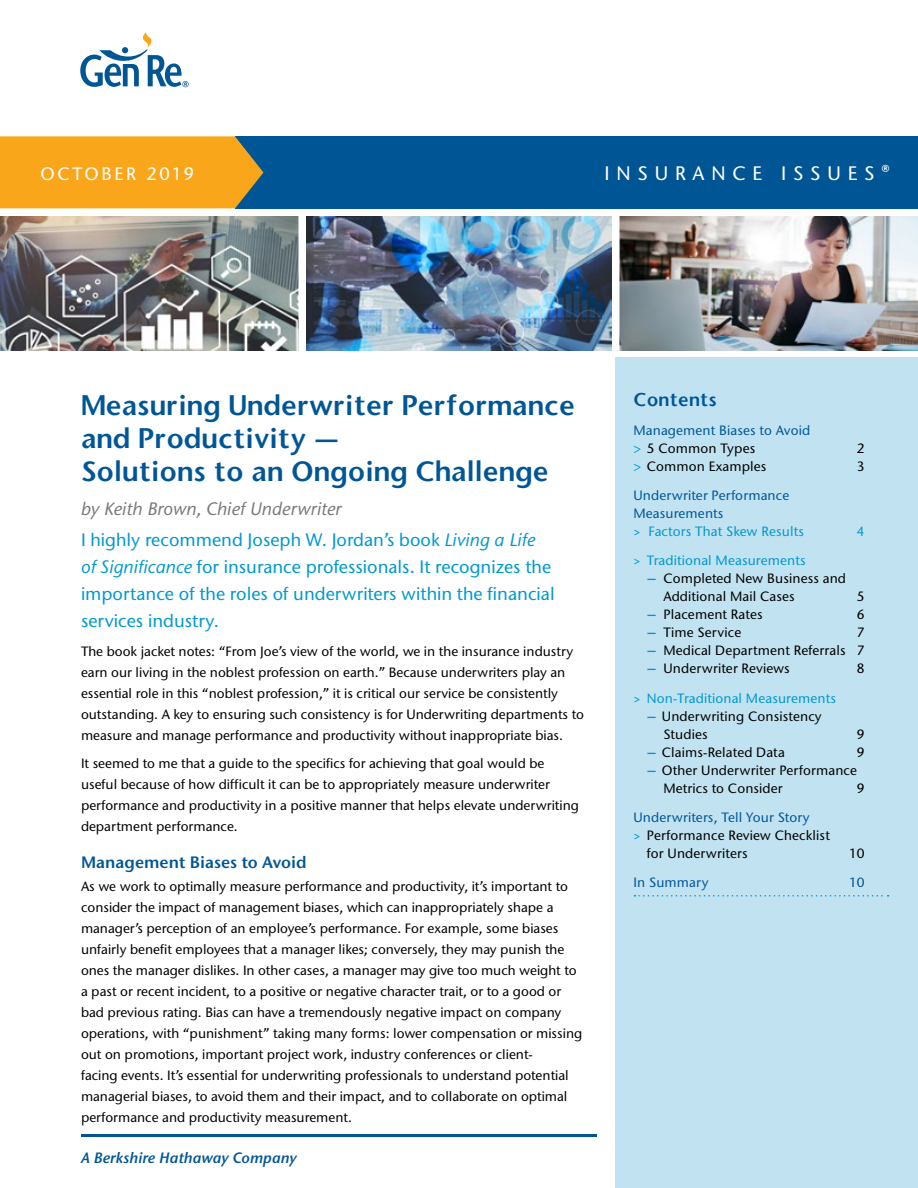
<style>
.page{position:relative;width:918px;height:1188px;background:#fff}
.page>*{position:absolute;margin:0;border:0;box-sizing:border-box;transform-origin:0 0}
.t1{font:27px/33px "Stone Sans Semi Boold";color:#005695}
.t2{font:19.5px "Stone Sans GC Re";letter-spacing:.35em;color:#fff}
.t3{font:18px/27px "Stone Sans GC Re";color:#0099cd}
.t4{font:italic 18px "Stone Sans GC Re";color:#77787b}
.t5{font:18px "Stone Sans GC Re";letter-spacing:.15em;color:#fff}
.t6{font:18px "Stone Sans Semi Boold";letter-spacing:.01em;color:#005695}
.t7{font:600 16.5px "Stone Sans GC Re";color:#005695}
.t8{font:italic 600 15px "Stone Sans GC Re";color:#005695}
.t9{font:13.5px/21px "Stone Sans GC Re";color:#000}
.t10{font:13.5px/18px "Stone Sans GC Re";letter-spacing:.01em;color:#005695}
.t11{font:13.5px "Stone Sans GC Re";letter-spacing:.01em;color:#0099cd}
.s1{font-style:italic}
.s2{font-family:"Stone Sans Semi Boold";color:#0099c7}
.s3{color:#000}
.s4{color:#0099cd}
</style>
<div class="page">
<div style="left:615px;top:357px;width:303px;height:831px;background:#c1e2f1"></div>
<hr style="left:81px;top:1134px;width:516px;height:3px;background:#005695">
<svg style="left:80px;top:32px;width:109px;height:55px"></svg>
<div style="left:235px;top:136px;width:683px;height:72px;background:#005695"></div>
<div style="left:0;top:136px;width:263px;height:72px;background:#faa61a"></div>
<img style="left:0;top:216px;width:298px;height:135px">
<img style="left:619px;top:216px;width:299px;height:135px">
<img style="left:306px;top:216px;width:306px;height:135px">
<svg style="left:634px;top:895px;width:255px;height:2px"></svg>
<h3 class="t5" style="left:40px;top:162px;width:155px">OCTOBER 2019</h3>
<h2 class="t2" style="left:604px;top:162px;width:287px">INSURANCE ISSUES®</h2>
<h1 class="t1" style="left:81px;top:388px;width:495px">Measuring Underwriter Performance and Productivity —<br>Solutions to an Ongoing Challenge</h1>
<h3 class="t4" style="left:81px;top:498px;width:262px">by Keith Brown, Chief Underwriter</h3>
<h3 class="t3" style="left:81px;top:526px;width:475px">I highly recommend Joseph W. Jordan’s book <span class="s1">Living a Life of Significance</span> for insurance professionals. It recognizes the importance of the roles of underwriters within the financial services industry.</h3>
<p class="t9" style="left:81px;top:641px;width:505px">The book jacket notes: “From Joe’s view of the world, we in the insurance industry earn our living in the noblest profession on earth.” Because underwriters play an essential role in this “noblest profession,” it is critical our service be consistently outstanding. A key to ensuring such consistency is for Underwriting departments to measure and manage performance and productivity without inappropriate bias.</p>
<p class="t9" style="left:81px;top:753px;width:499px">It seemed to me that a guide to the specifics for achieving that goal would be useful because of how difficult it can be to appropriately measure underwriter performance and productivity in a positive manner that helps elevate underwriting department performance.</p>
<p class="t7" style="left:81px;top:852px;width:227px">Management Biases to Avoid</p>
<p class="t9" style="left:81px;top:876px;width:503px">As we work to optimally measure performance and productivity, it’s important to consider the impact of management biases, which can inappropriately shape a manager’s perception of an employee’s performance. For example, some biases unfairly benefit employees that a manager likes; conversely, they may punish the ones the manager dislikes. In other cases, a manager may give too much weight to a past or recent incident, to a positive or negative character trait, or to a good or bad previous rating. Bias can have a tremendously negative impact on company operations, with “punishment” taking many forms: lower compensation or missing out on promotions, important project work, industry conferences or client-<br>facing events. It’s essential for underwriting professionals to understand potential managerial biases, to avoid them and their impact, and to collaborate on optimal performance and productivity measurement.</p>
<p class="t8" style="left:81px;top:1148px;width:217px">A Berkshire Hathaway Company</p>
<h3 class="t6" style="left:633px;top:388px;width:85px">Contents</h3>
<p class="t10" style="left:633px;top:421px;width:178px">Management Biases to Avoid <span class="s2">&gt;</span> <span class="s3">5 Common Types</span></p>
<p class="t9" style="left:857px;top:437px;width:9px">2</p>
<p class="t9" style="left:633px;top:455px;width:135px"><span class="s2">&gt;</span> Common Examples</p>
<p class="t9" style="left:857px;top:455px;width:9px">3</p>
<p class="t10" style="left:633px;top:486px;width:157px">Underwriter Performance<br>Measurements</p>
<p class="t11" style="left:633px;top:523px;width:172px">&gt; Factors That Skew Results</p>
<p class="t11" style="left:857px;top:523px;width:9px">4</p>
<p class="t11" style="left:633px;top:552px;width:174px">&gt; Traditional Measurements</p>
<p class="t9" style="left:663px;top:569px;width:184px;line-height:18px;text-indent:-16px"><span class="s2">–</span> Completed New Business and<br>Additional Mail Cases</p>
<p class="t9" style="left:857px;top:586px;width:9px">5</p>
<p class="t9" style="left:647px;top:604px;width:117px"><span class="s2">–</span> Placement Rates</p>
<p class="t9" style="left:857px;top:604px;width:9px">6</p>
<p class="t9" style="left:647px;top:622px;width:96px"><span class="s2">–</span> Time Service</p>
<p class="t9" style="left:857px;top:622px;width:9px">7</p>
<p class="t9" style="left:647px;top:640px;width:219px"><span class="s2">–</span> Medical Department Referrals 7</p>
<p class="t9" style="left:647px;top:658px;width:144px"><span class="s2">–</span> Underwriter Reviews</p>
<p class="t9" style="left:857px;top:658px;width:9px">8</p>
<p class="t11" style="left:633px;top:690px;width:204px">&gt; Non-Traditional Measurements</p>
<p class="t9" style="left:663px;top:707px;width:160px;line-height:18px;text-indent:-16px"><span class="s2">–</span> Underwriting Consistency<br>Studies</p>
<p class="t9" style="left:857px;top:723px;width:9px">9</p>
<p class="t9" style="left:647px;top:741px;width:140px"><span class="s2">–</span> Claims-Related Data</p>
<p class="t9" style="left:857px;top:741px;width:9px">9</p>
<p class="t9" style="left:663px;top:761px;width:195px;line-height:18px;text-indent:-16px"><span class="s2">–</span> Other Underwriter Performance<br>Metrics to Consider</p>
<p class="t9" style="left:857px;top:777px;width:9px">9</p>
<p class="t10" style="left:633px;top:808px;width:178px">Underwriters, Tell Your Story</p>
<p class="t9" style="left:633px;top:825px;width:198px"><span class="s4">&gt;</span> Performance Review Checklist</p>
<p class="t9" style="left:647px;top:843px;width:102px">for Underwriters</p>
<p class="t9" style="left:849px;top:843px;width:17px">10</p>
<p class="t10" style="left:633px;top:873px;width:77px">In Summary</p>
<p class="t10" style="left:849px;top:873px;width:17px">10</p>
</div>
